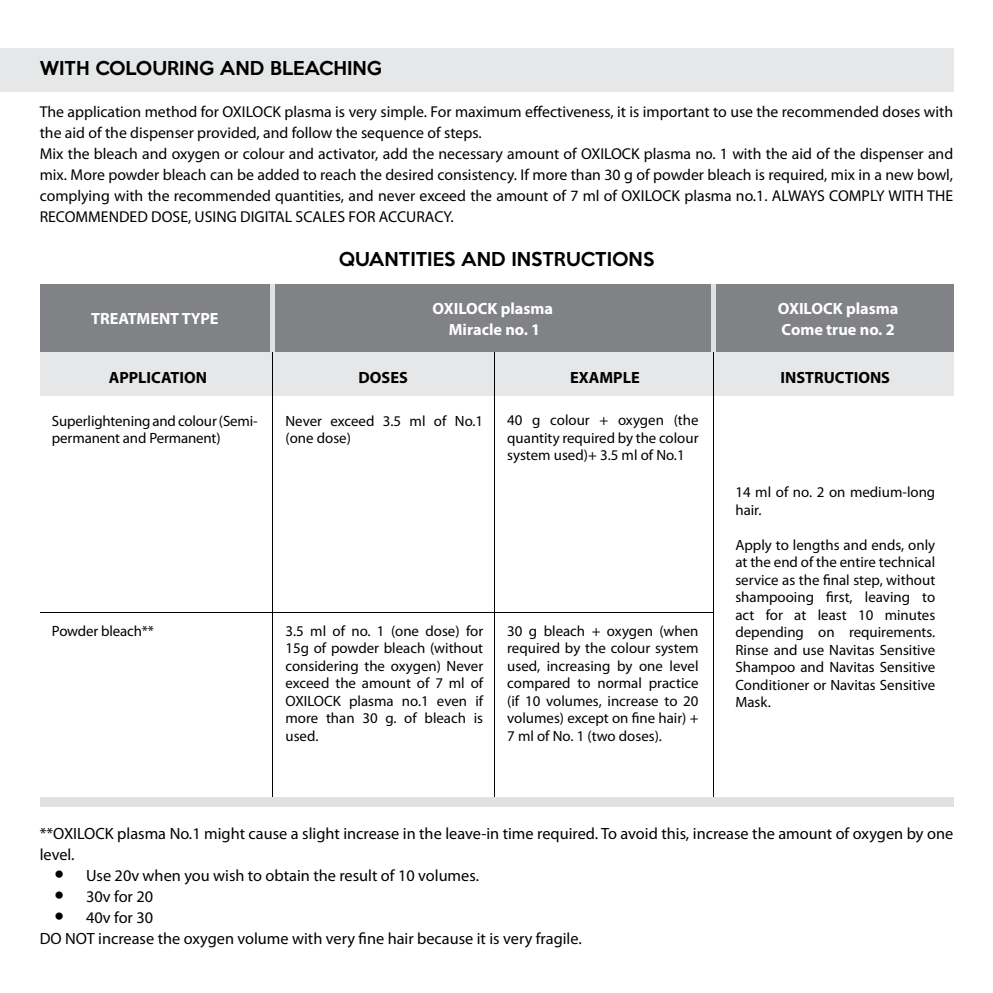
<style>
.page{position:relative;width:993px;height:993px;background:#fff}
.page>*{position:absolute;margin:0;border:0;box-sizing:border-box;transform-origin:0 0}
.t1{font:500 17.5px "Keep Calm";letter-spacing:.005em;color:#000}
.t2{font:16.28px/21px "Myriad Pro";color:#000}
.t3{font:700 16.28px/21px "Myriad Pro";color:#fff;text-align:center}
.t4{font:700 16.28px "Myriad Pro";color:#000}
.t5{font:15.75px/21px "Myriad Pro";color:#000}
.t6{font:14.88px/17.5px "Myriad Pro";color:#000;text-align:justify}
.s1{font-family:"Tahoma";font-size:21px}
</style>
<div class="page">
<div style="left:0;top:48px;width:952px;height:43px;background:#e6e7e8"></div>
<div style="left:40px;top:284px;width:912px;height:68px;background:#808285"></div>
<div style="left:40px;top:352px;width:912px;height:44px;background:#e6e7e8"></div>
<hr style="left:270px;top:284px;width:4px;height:68px;background:#e0e1e2">
<hr style="left:711px;top:284px;width:4px;height:68px;background:#e0e1e2">
<div style="left:40px;top:796px;width:912px;height:10px;background:#e0e1e2"></div>
<p class="t1" style="left:40px;top:53px;width:343px">WITH COLOURING AND BLEACHING</p>
<p class="t5" style="left:40px;top:101px;width:914px">The application method for OXILOCK plasma is very simple. For maximum effectiveness, it is important to use the recommended doses with the aid of the dispenser provided, and follow the sequence of steps.<br>Mix the bleach and oxygen or colour and activator, add the necessary amount of OXILOCK plasma no. 1 with the aid of the dispenser and mix. More powder bleach can be added to reach the desired consistency. If more than 30 g of powder bleach is required, mix in a new bowl, complying with the recommended quantities, and never exceed the amount of 7 ml of OXILOCK plasma no.1. ALWAYS COMPLY WITH THE RECOMMENDED DOSE, USING DIGITAL SCALES FOR ACCURACY.</p>
<p class="t1" style="left:338px;top:243px;width:317px">QUANTITIES AND INSTRUCTIONS</p>
<p class="t3" style="left:91px;top:308px;width:129px">TREATMENT TYPE</p>
<p class="t3" style="left:432px;top:297px;width:122px">OXILOCK plasma<br>Miracle no. 1</p>
<p class="t3" style="left:777px;top:297px;width:122px;text-align:left">OXILOCK plasma<br>Come true no. 2</p>
<p class="t4" style="left:109px;top:366px;width:100px">APPLICATION</p>
<p class="t6" style="left:52px;top:411px;width:207px">Superlightening and colour (Semi&shy;permanent and Permanent)</p>
<p class="t4" style="left:358px;top:366px;width:51px">DOSES</p>
<p class="t4" style="left:570px;top:366px;width:71px">EXAMPLE</p>
<p class="t4" style="left:780px;top:366px;width:111px">INSTRUCTIONS</p>
<p class="t6" style="left:285px;top:411px;width:199px">Never exceed 3.5 ml of No.1 (one dose)</p>
<p class="t6" style="left:507px;top:411px;width:193px">40 g colour + oxygen (the quantity required by the colour system used)+ 3.5 ml of No.1</p>
<p class="t6" style="left:52px;top:621px;width:104px">Powder bleach**</p>
<p class="t6" style="left:285px;top:621px;width:199px">3.5 ml of no. 1 (one dose) for 15g of powder bleach (without considering the oxygen) Never exceed the amount of 7 ml of OXILOCK plasma no.1 even if more than 30 g. of bleach is used.</p>
<p class="t6" style="left:507px;top:621px;width:193px">30 g bleach + oxygen (when required by the colour system used, increasing by one level compared to normal practice (if 10 volumes, increase to 20 volumes) except on fine hair) + 7 ml of No. 1 (two doses).</p>
<p class="t6" style="left:735px;top:483px;width:201px">14 ml of no. 2 on medium-long hair.</p>
<p class="t6" style="left:735px;top:535px;width:201px">Apply to lengths and ends, only at the end of the entire technical service as the final step, without shampooing first, leaving to act for at least 10 minutes depending on requirements.<br>Rinse and use Navitas Sensitive Shampoo and Navitas Sensitive Conditioner or Navitas Sensitive Mask.</p>
<p class="t2" style="left:40px;top:822px;width:914px">**OXILOCK plasma No.1 might cause a slight increase in the leave-in time required. To avoid this, increase the amount of oxygen by one level.</p>
<p class="t2" style="left:55px;top:864px;width:426px"><span class="s1">•</span> Use 20v when you wish to obtain the result of 10 volumes.</p>
<p class="t2" style="left:55px;top:885px;width:100px"><span class="s1">•</span> 30v for 20</p>
<p class="t2" style="left:40px;top:906px;width:543px;text-indent:15px"><span class="s1">•</span> 40v for 30<br>DO NOT increase the oxygen volume with very fine hair because it is very fragile.</p>
</div>
